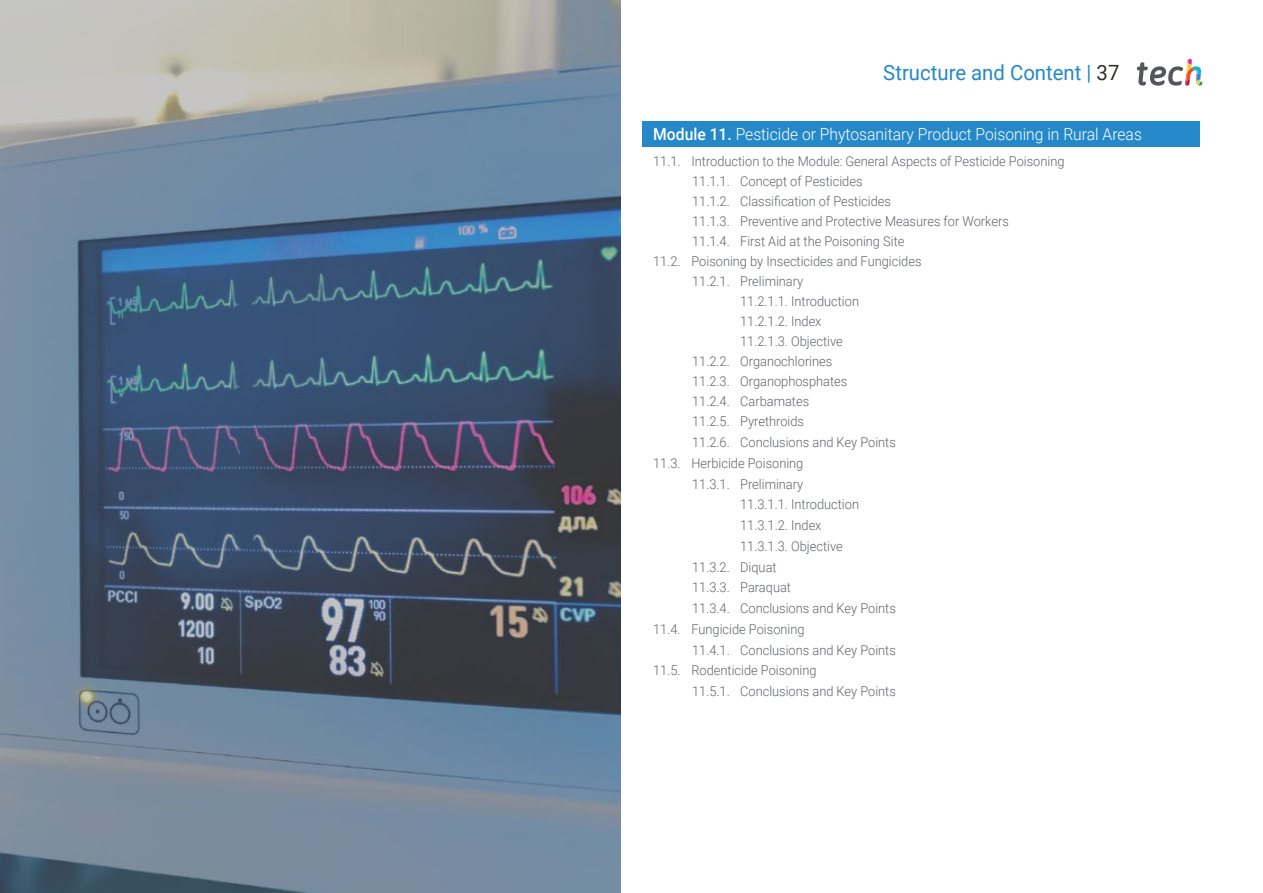
<style>
.page{position:relative;width:1263px;height:893px;background:#fff}
.page>*{position:absolute;margin:0;border:0;box-sizing:border-box;transform-origin:0 0}
.t1{font:21px "Roboto";color:#2488c9}
.t2{font:300 16.5px "Roboto";color:#fff;scale:.95 1}
.t3{font:300 13.5px "Roboto";color:#61646a;scale:.95 1}
.s1{color:#312e20}
.s2{font-weight:500}
</style>
<div class="page">
<svg style="left:1137px;top:59px;width:65px;height:27px"></svg>
<div style="left:642px;top:121px;width:557px;height:25px;background:#2488c9"></div>
<img style="left:0;top:0;width:620px;height:893px">
<h1 class="t1" style="left:883px;top:57px;width:238px">Structure and Content | <span class="s1">37</span></h1>
<p class="t2" style="left:653px;top:123px;width:516px"><span class="s2">Module 11.</span> Pesticide or Phytosanitary Product Poisoning in Rural Areas</p>
<p class="t3" style="left:653px;top:152px;width:434px">11.1. Introduction to the Module: General Aspects of Pesticide Poisoning</p>
<p class="t3" style="left:692px;top:172px;width:181px">11.1.1. Concept of Pesticides</p>
<p class="t3" style="left:692px;top:192px;width:211px">11.1.2. Classification of Pesticides</p>
<p class="t3" style="left:692px;top:212px;width:335px">11.1.3. Preventive and Protective Measures for Workers</p>
<p class="t3" style="left:692px;top:232px;width:225px">11.1.4. First Aid at the Poisoning Site</p>
<p class="t3" style="left:653px;top:252px;width:284px">11.2. Poisoning by Insecticides and Fungicides</p>
<p class="t3" style="left:692px;top:272px;width:118px">11.2.1. Preliminary</p>
<p class="t3" style="left:740px;top:292px;width:127px">11.2.1.1. Introduction</p>
<p class="t3" style="left:740px;top:312px;width:87px">11.2.1.2. Index</p>
<p class="t3" style="left:740px;top:332px;width:109px">11.2.1.3. Objective</p>
<p class="t3" style="left:692px;top:352px;width:149px">11.2.2. Organochlorines</p>
<p class="t3" style="left:692px;top:372px;width:165px">11.2.3. Organophosphates</p>
<p class="t3" style="left:692px;top:392px;width:125px">11.2.4. Carbamates</p>
<p class="t3" style="left:692px;top:412px;width:119px">11.2.5. Pyrethroids</p>
<p class="t3" style="left:692px;top:433px;width:216px">11.2.6. Conclusions and Key Points</p>
<p class="t3" style="left:653px;top:454px;width:160px">11.3. Herbicide Poisoning</p>
<p class="t3" style="left:692px;top:474px;width:118px">11.3.1. Preliminary</p>
<p class="t3" style="left:740px;top:495px;width:127px">11.3.1.1. Introduction</p>
<p class="t3" style="left:740px;top:516px;width:87px">11.3.1.2. Index</p>
<p class="t3" style="left:740px;top:537px;width:109px">11.3.1.3. Objective</p>
<p class="t3" style="left:692px;top:557px;width:90px">11.3.2. Diquat</p>
<p class="t3" style="left:692px;top:578px;width:106px">11.3.3. Paraquat</p>
<p class="t3" style="left:692px;top:599px;width:216px">11.3.4. Conclusions and Key Points</p>
<p class="t3" style="left:653px;top:620px;width:161px">11.4. Fungicide Poisoning</p>
<p class="t3" style="left:692px;top:640px;width:216px">11.4.1. Conclusions and Key Points</p>
<p class="t3" style="left:653px;top:661px;width:173px">11.5. Rodenticide Poisoning</p>
<p class="t3" style="left:692px;top:682px;width:216px">11.5.1. Conclusions and Key Points</p>
</div>
